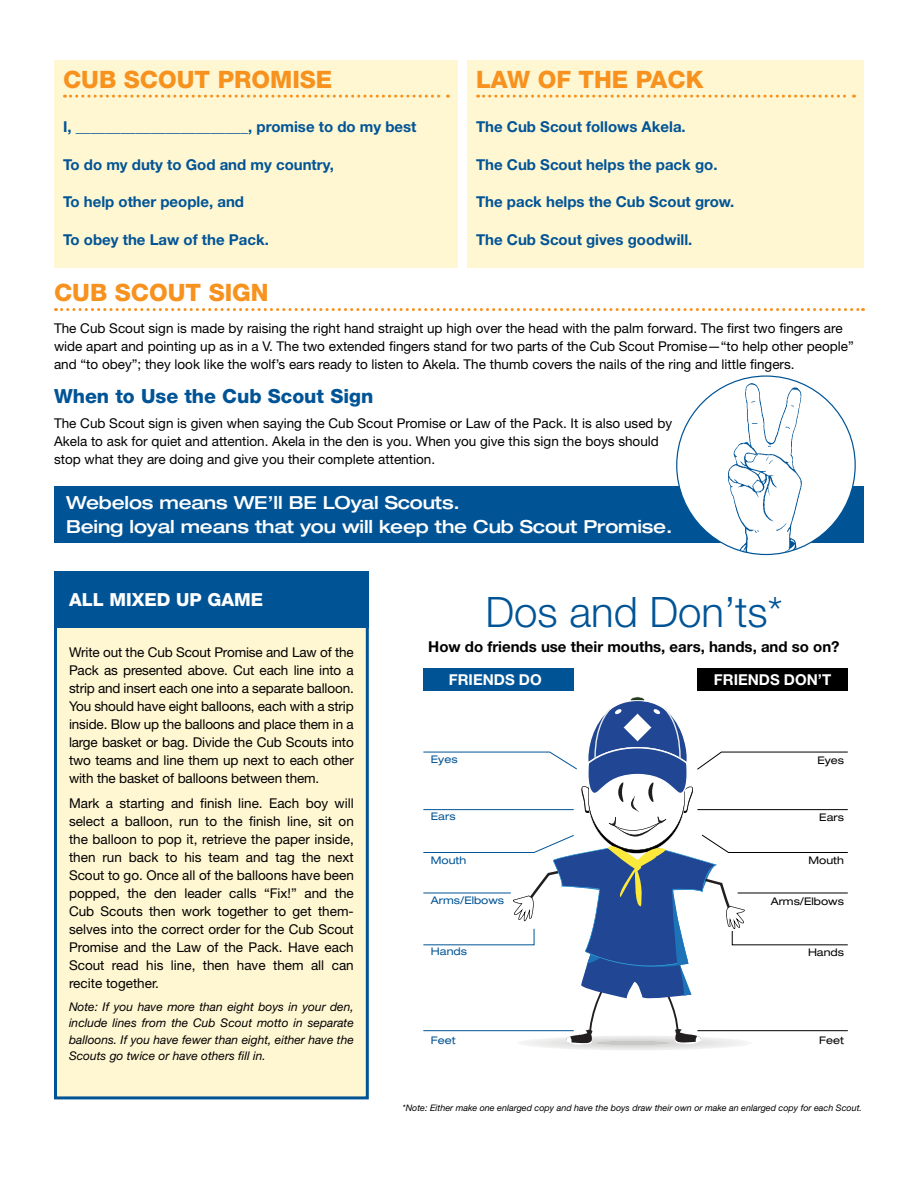
<style>
.page{position:relative;width:918px;height:1188px;background:#fff}
.page>*{position:absolute;margin:0;border:0;box-sizing:border-box;transform-origin:0 0}
.t1{font:300 42px "Helvetica Neue";color:#005496}
.t2{font:800 24px "Helvetica Neue";color:#f7921e}
.t3{font:800 19.5px "Helvetica Neue";color:#005496}
.t4{font:500 expanded 18px/24px "Helvetica Neue";letter-spacing:-.01em;color:#fff}
.t5{font:800 18px "Helvetica Neue";color:#fff}
.t6{font:700 15px "Helvetica Neue";color:#005496}
.t7{font:700 15px "Helvetica Neue";color:#000}
.t8{font:700 15px "Helvetica Neue";color:#fff}
.t9{font:13.5px/18px "Helvetica Neue";color:#000;text-align:justify}
.t10{font:italic 12px/16.5px "Helvetica Neue";color:#000;text-align:justify}
.t11{font:expanded 10.5px "Helvetica Neue";color:#005496}
.t12{font:expanded 10.5px "Helvetica Neue";color:#000}
.t13{font:italic 9px "Helvetica Neue";color:#000}
</style>
<div class="page">
<div style="left:54px;top:60px;width:404px;height:208px;background:#fff6d2"></div>
<svg style="left:64px;top:95px;width:384px;height:3px"></svg>
<div style="left:467px;top:60px;width:397px;height:208px;background:#fff6d2"></div>
<svg style="left:478px;top:95px;width:377px;height:3px"></svg>
<div style="left:423px;top:668px;width:151px;height:23px;background:#005496"></div>
<div style="left:697px;top:668px;width:151px;height:23px;background:#000"></div>
<div style="left:56px;top:573px;width:311px;height:525px;background:#fff6d2"></div>
<div style="left:54px;top:571px;width:315px;height:528px;border:3px solid #005496"></div>
<div style="left:54px;top:486px;width:810px;height:56px;background:#005496"></div>
<svg style="left:56px;top:308px;width:807px;height:3px"></svg>
<div style="left:677px;top:376px;width:178px;height:179px;background:#fff;border-radius:50%"></div>
<img style="left:728px;top:383px;width:74px;height:172px">
<div style="left:54px;top:571px;width:315px;height:57px;background:#005496"></div>
<svg style="left:423px;top:697px;width:425px;height:353px"></svg>
<hr style="left:738px;top:893px;width:110px;height:1px;background:#000">
<h2 class="t2" style="left:63px;top:65px;width:271px">CUB SCOUT PROMISE</h2>
<p class="t6" style="left:63px;top:117px;width:355px">I, _______________________, promise to do my best</p>
<p class="t6" style="left:63px;top:155px;width:272px">To do my duty to God and my country,</p>
<p class="t6" style="left:63px;top:192px;width:183px">To help other people, and</p>
<p class="t6" style="left:63px;top:230px;width:207px">To obey the Law of the Pack.</p>
<h2 class="t2" style="left:476px;top:65px;width:229px">LAW OF THE PAC K</h2>
<p class="t6" style="left:476px;top:117px;width:211px">The Cub Scout follows Akela.</p>
<p class="t6" style="left:476px;top:155px;width:243px">The Cub Scout helps the pack go.</p>
<p class="t6" style="left:476px;top:192px;width:260px">The pack helps the Cub Scout grow.</p>
<p class="t6" style="left:476px;top:230px;width:218px">The Cub Scout gives goodwill.</p>
<h2 class="t2" style="left:54px;top:278px;width:216px">CUB SCOUT SIGN</h2>
<p class="t9" style="left:54px;top:319px;width:801px;text-align:left">The Cub Scout sign is made by raising the right hand straight up high over the head with the palm forward. The first two fingers are wide apart and pointing up as in a V. The two extended fingers stand for two parts of the Cub Scout Promise—“to help other people” and “to obey”; they look like the wolf’s ears ready to listen to Akela. The thumb covers the nails of the ring and little fingers.</p>
<h3 class="t3" style="left:54px;top:385px;width:321px">WHEN TO USE THE CUB SCOUT SIGN</h3>
<p class="t9" style="left:54px;top:414px;width:620px;text-align:left">The Cub Scout sign is given when saying the Cub Scout Promise or Law of the Pack. It is also used by<br>Akela to ask for quiet and attention. Akela in the den is you. When you give this sign the boys should stop what they are doing and give you their complete attention.</p>
<h3 class="t4" style="left:66px;top:490px;width:608px">Webelos means WE’ll BE LOyal Scouts.<br>Being loyal means that you will keep the Cub Scout Promise.</h3>
<h3 class="t5" style="left:69px;top:589px;width:196px">ALL MIXED UP GAME</h3>
<h1 class="t1" style="left:485px;top:586px;width:299px">Dos and Don’ts*</h1>
<p class="t7" style="left:428px;top:637px;width:413px">How do friends use their mouths, ears, hands, and so on?</p>
<p class="t8" style="left:449px;top:670px;width:82px">Friends Do</p>
<p class="t8" style="left:714px;top:670px;width:115px">Friends Don’t</p>
<p class="t9" style="left:69px;top:643px;width:286px">Write out the Cub Scout Promise and Law of the Pack as presented above. Cut each line into a strip and insert each one into a separate balloon.<br>You should have eight balloons, each with a strip inside. Blow up the balloons and place them in a large basket or bag. Divide the Cub Scouts into two teams and line them up next to each other with the basket of balloons between them.</p>
<p class="t9" style="left:69px;top:794px;width:286px">Mark a starting and finish line. Each boy will select a balloon, run to the finish line, sit on the balloon to pop it, retrieve the paper inside, then run back to his team and tag the next Scout to go. Once all of the balloons have been popped, the den leader calls “Fix!” and the Cub Scouts then work together to get them&shy;selves into the correct order for the Cub Scout Promise and the Law of the Pack. Have each Scout read his line, then have them all can recite together.</p>
<p class="t10" style="left:69px;top:998px;width:286px">Note: If you have more than eight boys in your den, include lines from the Cub Scout motto in separate balloons. If you have fewer than eight, either have the Scouts go twice or have others fill in.</p>
<p class="t11" style="left:431px;top:753px;width:28px">Eyes</p>
<p class="t12" style="left:817px;top:754px;width:28px">Eyes</p>
<p class="t11" style="left:431px;top:810px;width:26px">Ears</p>
<p class="t11" style="left:431px;top:854px;width:37px">Mouth</p>
<p class="t11" style="left:431px;top:894px;width:75px">Arms/Elbows</p>
<p class="t12" style="left:819px;top:811px;width:26px">Ears</p>
<p class="t12" style="left:809px;top:854px;width:37px">Mouth</p>
<p class="t12" style="left:771px;top:895px;width:75px">Arms/Elbows</p>
<p class="t11" style="left:431px;top:945px;width:37px">Hands</p>
<p class="t12" style="left:808px;top:946px;width:37px">Hands</p>
<p class="t11" style="left:431px;top:1034px;width:26px">Feet</p>
<p class="t12" style="left:819px;top:1034px;width:26px">Feet</p>
<p class="t13" style="left:403px;top:1102px;width:461px">*Note: Either make one enlarged copy and have the boys draw their own or make an enlarged copy for each Scout.</p>
</div>
